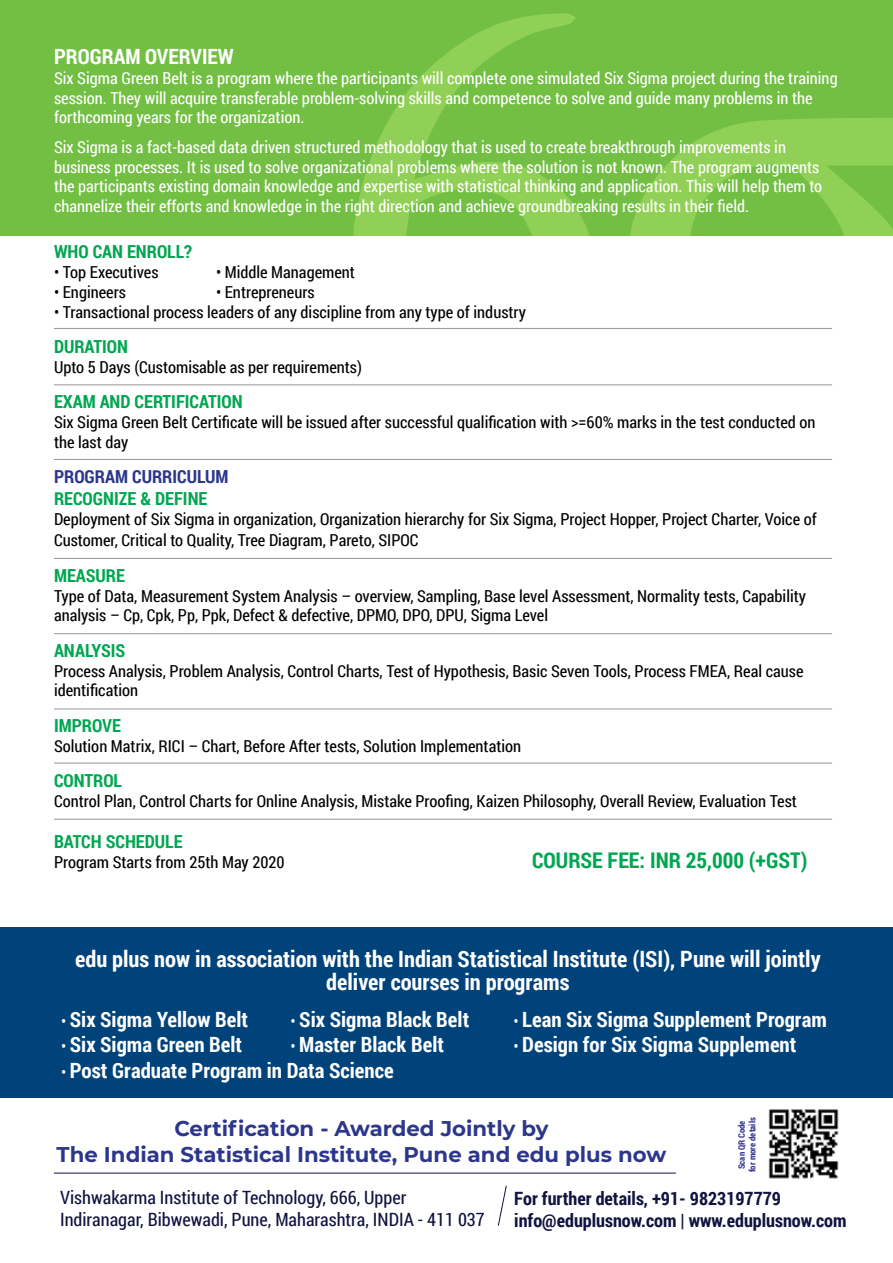
<style>
.page{position:relative;width:893px;height:1263px;background:#fff}
.page>*{position:absolute;margin:0;border:0;box-sizing:border-box;transform-origin:0 0}
.t1{font:700 22.5px/22.8px "Roboto Condensed";color:#fff;text-align:center}
.t2{font:700 21.6px "Roboto Condensed";color:#00a651}
.t3{font:700 21.3px/25.5px "Montserrat";color:#2c368b;text-align:center}
.t4{font:700 21px "Roboto Condensed";color:#fff}
.t5{font:18.3px/21.9px "Roboto Condensed";color:#10133f}
.t6{font:700 18.3px/21.9px "Roboto Condensed";color:#10133f}
.t7{font:700 18px "Roboto Condensed";color:#00a651}
.t8{font:700 18px "Roboto Condensed";color:#2c368b}
.t9{font:16.5px/19.8px "Roboto Condensed";color:#000}
.t10{font:16.5px/19.8px "Roboto Condensed";color:#fff}
.t11{font:700 8.85px/10.6px "Roboto Condensed";color:#2e3092;text-align:center}
.s1{font-weight:400;font-size:16.5px}
</style>
<div class="page">
<div style="left:0;top:0;width:893px;height:235px;background:#72bf44"></div>
<svg style="left:630px;top:118px;width:263px;height:117px"></svg>
<svg style="left:354px;top:13px;width:235px;height:222px"></svg>
<hr style="left:54px;top:328px;width:778px;height:1px;background:#939598">
<hr style="left:54px;top:384px;width:778px;height:1px;background:#939598">
<hr style="left:54px;top:459px;width:778px;height:1px;background:#939598">
<hr style="left:54px;top:558px;width:778px;height:1px;background:#939598">
<hr style="left:54px;top:633px;width:778px;height:1px;background:#939598">
<hr style="left:54px;top:708px;width:778px;height:1px;background:#939598">
<hr style="left:54px;top:763px;width:778px;height:1px;background:#939598">
<svg style="left:497px;top:1185px;width:10px;height:41px"></svg>
<div style="left:0;top:927px;width:893px;height:171px;background:#00427a"></div>
<hr style="left:54px;top:1172px;width:622px;height:1px;background:#10133f">
<hr style="left:54px;top:819px;width:778px;height:1px;background:#939598">
<img style="left:768px;top:1109px;width:71px;height:70px">
<p class="t4" style="left:54px;top:42px;width:181px">PROGRAM OVERVIEW</p>
<p class="t10" style="left:54px;top:67px;width:785px">Six Sigma Green Belt is a program where the participants will complete one simulated Six Sigma project during the training session. They will acquire transferable problem-solving skills and competence to solve and guide many problems in the forthcoming years for the organization.</p>
<p class="t10" style="left:54px;top:136px;width:770px">Six Sigma is a fact-based data driven structured methodology that is used to create breakthrough improvements in business processes. It is used to solve organizational problems where the solution is not known. The program augments the participants existing domain knowledge and expertise with statistical thinking and application. This will help them to channelize their efforts and knowledge in the right direction and achieve groundbreaking results in their field.</p>
<p class="t7" style="left:54px;top:239px;width:140px">WHO CAN ENROLL?</p>
<p class="t9" style="left:54px;top:262px;width:106px">• Top Executives</p>
<p class="t9" style="left:216px;top:262px;width:141px">• Middle Management</p>
<p class="t9" style="left:54px;top:282px;width:74px">• Engineers</p>
<p class="t9" style="left:216px;top:282px;width:100px">• Entrepreneurs</p>
<p class="t9" style="left:54px;top:301px;width:473px">• Transactional process leaders of any discipline from any type of industry</p>
<p class="t7" style="left:54px;top:334px;width:76px">DURATION</p>
<p class="t9" style="left:54px;top:357px;width:309px">Upto 5 Days (Customisable as per requirements)</p>
<p class="t7" style="left:54px;top:389px;width:190px">EXAM AND CERTIFICATION</p>
<p class="t9" style="left:54px;top:412px;width:763px">Six Sigma Green Belt Certificate will be issued after successful qualification with &gt;=60% marks in the test conducted on the last day</p>
<p class="t8" style="left:54px;top:464px;width:176px">PROGRAM CURRICULUM</p>
<p class="t7" style="left:54px;top:486px;width:155px">RECOGNIZE &amp; DEFINE</p>
<p class="t9" style="left:54px;top:508px;width:764px;line-height:21.6px">Deployment of Six Sigma in organization, Organization hierarchy for Six Sigma, Project Hopper, Project Charter, Voice of<br>Customer, Critical to Quality, Tree Diagram, Pareto, SIPOC</p>
<p class="t7" style="left:54px;top:563px;width:72px">MEASURE</p>
<p class="t9" style="left:54px;top:585px;width:753px">Type of Data, Measurement System Analysis – overview, Sampling, Base level Assessment, Normality tests, Capability analysis – Cp, Cpk, Pp, Ppk, Defect &amp; defective, DPMO, DPO, DPU, Sigma Level</p>
<p class="t7" style="left:54px;top:638px;width:73px">ANALYSIS</p>
<p class="t9" style="left:54px;top:660px;width:751px">Process Analysis, Problem Analysis, Control Charts, Test of Hypothesis, Basic Seven Tools, Process FMEA, Real cause identification</p>
<p class="t7" style="left:54px;top:713px;width:68px">IMPROVE</p>
<p class="t9" style="left:54px;top:735px;width:469px">Solution Matrix, RICI – Chart, Before After tests, Solution Implementation</p>
<p class="t7" style="left:54px;top:768px;width:70px">CONTROL</p>
<p class="t9" style="left:54px;top:790px;width:744px">Control Plan, Control Charts for Online Analysis, Mistake Proofing, Kaizen Philosophy, Overall Review, Evaluation Test</p>
<p class="t7" style="left:54px;top:829px;width:130px">BATCH SCHEDULE</p>
<p class="t9" style="left:54px;top:852px;width:232px">Program Starts from 25th May 2020</p>
<h2 class="t2" style="left:532px;top:845px;width:277px">COURSE FEE: INR 25,000 (+GST)</h2>
<h1 class="t1" style="left:75px;top:947px;width:747px">edu plus now in association with the Indian Statistical Institute (ISI), Pune will jointly deliver courses in programs</h1>
<p class="t4" style="left:61px;top:1004px;width:189px"><span class="s1">•</span> Six Sigma Yellow Belt</p>
<p class="t4" style="left:61px;top:1029px;width:183px"><span class="s1">•</span> Six Sigma Green Belt</p>
<p class="t4" style="left:61px;top:1056px;width:334px"><span class="s1">•</span> Post Graduate Program in Data Science</p>
<p class="t4" style="left:291px;top:1004px;width:180px"><span class="s1">•</span> Six Sigma Black Belt</p>
<p class="t4" style="left:291px;top:1029px;width:155px"><span class="s1">•</span> Master Black Belt</p>
<p class="t4" style="left:513px;top:1004px;width:315px"><span class="s1">•</span> Lean Six Sigma Supplement Program</p>
<p class="t4" style="left:513px;top:1029px;width:284px"><span class="s1">•</span> Design for Six Sigma Supplement</p>
<p class="t11" style="left:736px;top:1172px;width:56px;rotate:-90deg">Scan QR Code for more details</p>
<p class="t6" style="left:514px;top:1187px;width:334px">For further details, +91- 9823197779 info@eduplusnow.com | www.eduplusnow.com</p>
<p class="t3" style="left:57px;top:1115px;width:611px">Certification - Awarded Jointly by<br>The Indian Statistical Institute, Pune and edu plus now</p>
<p class="t5" style="left:60px;top:1185px;width:426px">Vishwakarma Institute of Technology, 666, Upper<br>Indiranagar, Bibwewadi, Pune, Maharashtra, INDIA - 411 037</p>
</div>
